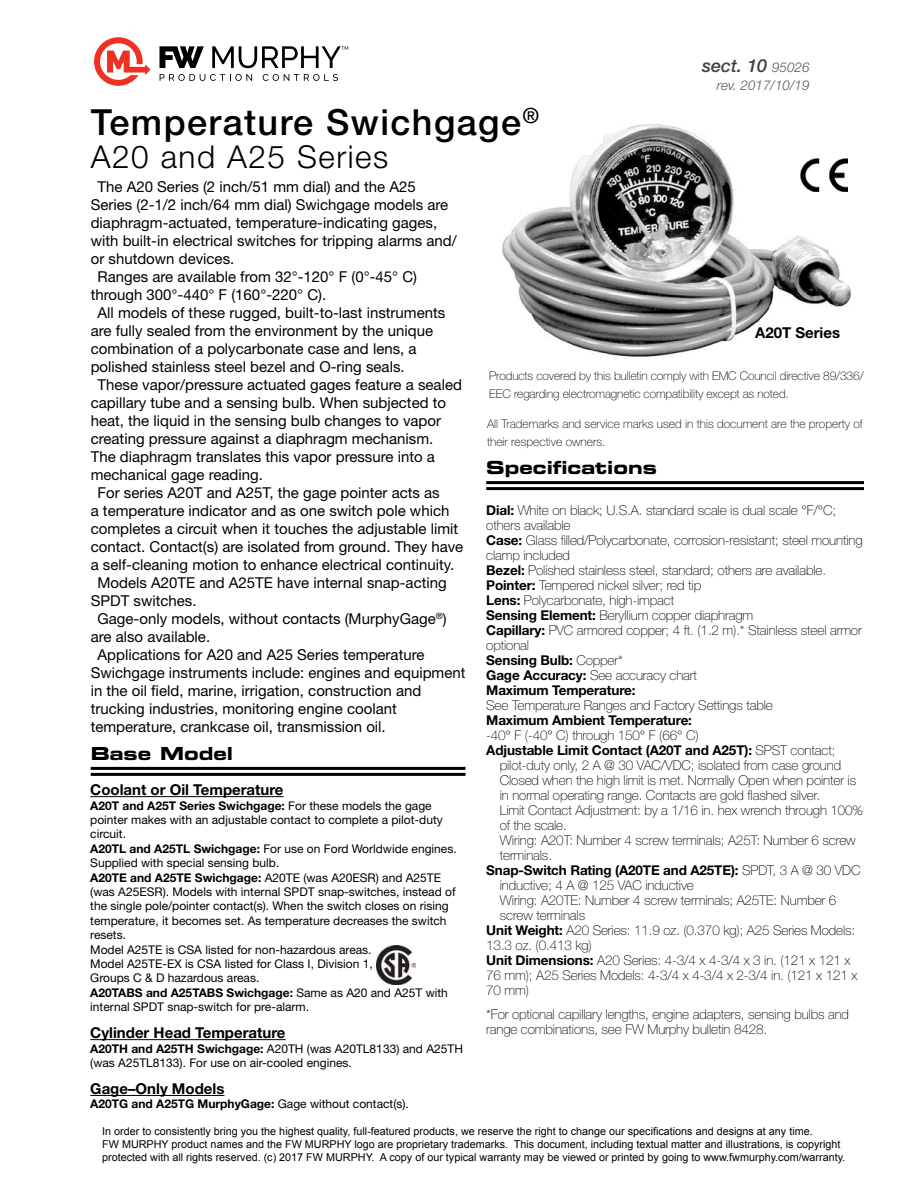
<style>
.page{position:relative;width:918px;height:1188px;background:#fff}
.page>*{position:absolute;margin:0;border:0;box-sizing:border-box;transform-origin:0 0}
.t1{font:500 36px "Helvetica Neue LT Std";letter-spacing:.04em;color:#000}
.t2{font:300 31.5px "Helvetica Neue LT Std";letter-spacing:.05em;color:#000}
.t3{font:18px "Eurostile LT Std Bold Ex 2";color:#000}
.t4{font:italic 500 18px "Helvetica Neue LT Std";color:#414042}
.t5{font:15px "Helvetica Neue LT Std";color:#000}
.t6{font:700 15px "Helvetica Neue LT Std";color:#000}
.t7{font:100 13.5px/15px "Helvetica Neue LT Std";letter-spacing:-.01em;color:#000}
.t8{font:700 13.5px "Helvetica Neue LT Std";letter-spacing:-.01em;color:#000}
.t9{font:italic 300 13.5px "Helvetica Neue LT Std";color:#58595b}
.t10{font:12px/14.4px "Helvetica Neue LT Std";color:#000}
.t11{font:100 12px/18px "Helvetica Neue LT Std";letter-spacing:-.01em;color:#000}
.t12{font:700 12px "Helvetica Neue LT Std";color:#000}
.t13{font:10.8px/12.9px "Arial";color:#000}
.s1{font-weight:300;font-size:13.5px;color:#58595b}
.s2{font-weight:700}
.s3{font-weight:400}
.s4{font-weight:100}
</style>
<div class="page">
<svg style="left:94px;top:37px;width:57px;height:49px"></svg>
<svg style="left:160px;top:74px;width:92px;height:7px"></svg>
<svg style="left:263px;top:74px;width:75px;height:7px"></svg>
<svg style="left:159px;top:46px;width:45px;height:22px"></svg>
<svg style="left:212px;top:46px;width:136px;height:22px"></svg>
<img style="left:502px;top:124px;width:349px;height:233px">
<div style="left:755px;top:325px;width:88px;height:36px;background:#fff"></div>
<hr style="left:486px;top:481px;width:378px;height:3px;background:#000">
<hr style="left:486px;top:487px;width:378px;height:3px;background:#000">
<img style="left:800px;top:158px;width:47px;height:34px">
<hr style="left:91px;top:767px;width:374px;height:3px;background:#000">
<hr style="left:91px;top:773px;width:374px;height:3px;background:#000">
<hr style="left:90px;top:796px;width:194px;height:1px;background:#000">
<hr style="left:90px;top:1039px;width:196px;height:1px;background:#000">
<hr style="left:90px;top:1095px;width:134px;height:1px;background:#000">
<img style="left:376px;top:945px;width:39px;height:40px">
<h1 class="t1" style="left:91px;top:101px;width:450px">Temperature Swichgage<sup>®</sup></h1>
<p class="t4" style="left:702px;top:55px;width:109px">sect. 10 <span class="s1">95026</span></p>
<p class="t9" style="left:717px;top:77px;width:94px">rev. 2017/10/19</p>
<h2 class="t2" style="left:91px;top:137px;width:299px">A20 and A25 Series</h2>
<p class="t5" style="left:98px;top:178px;width:320px">The A20 Series (2 inch/51 mm dial) and the A25</p>
<p class="t5" style="left:91px;top:196px;width:359px">Series (2-1/2 inch/64 mm dial) Swichgage models are</p>
<p class="t5" style="left:91px;top:214px;width:348px">diaphragm-actuated, temperature-indicating gages,</p>
<p class="t5" style="left:91px;top:232px;width:368px">with built-in electrical switches for tripping alarms and/</p>
<p class="t5" style="left:91px;top:250px;width:145px">or shutdown devices.</p>
<p class="t5" style="left:98px;top:268px;width:321px">Ranges are available from 32°-120° F (0°-45° C)</p>
<p class="t5" style="left:91px;top:286px;width:237px">through 300°-440° F (160°-220° C).</p>
<p class="t5" style="left:98px;top:304px;width:349px">All models of these rugged, built-to-last instruments</p>
<p class="t5" style="left:91px;top:322px;width:344px">are fully sealed from the environment by the unique</p>
<p class="t5" style="left:91px;top:340px;width:327px">combination of a polycarbonate case and lens, a</p>
<p class="t5" style="left:91px;top:358px;width:315px">polished stainless steel bezel and O-ring seals.</p>
<p class="t5" style="left:98px;top:376px;width:366px">These vapor/pressure actuated gages feature a sealed</p>
<p class="t5" style="left:91px;top:394px;width:357px">capillary tube and a sensing bulb. When subjected to</p>
<p class="t5" style="left:91px;top:412px;width:352px">heat, the liquid in the sensing bulb changes to vapor</p>
<p class="t5" style="left:91px;top:430px;width:344px">creating pressure against a diaphragm mechanism.</p>
<p class="t5" style="left:91px;top:448px;width:346px">The diaphragm translates this vapor pressure into a</p>
<p class="t5" style="left:91px;top:466px;width:174px">mechanical gage reading.</p>
<p class="t5" style="left:98px;top:484px;width:344px">For series A20T and A25T, the gage pointer acts as</p>
<p class="t5" style="left:91px;top:502px;width:360px">a temperature indicator and as one switch pole which</p>
<p class="t5" style="left:91px;top:520px;width:369px">completes a circuit when it touches the adjustable limit</p>
<p class="t5" style="left:91px;top:538px;width:374px">contact. Contact(s) are isolated from ground. They have</p>
<p class="t5" style="left:91px;top:556px;width:365px">a self-cleaning motion to enhance electrical continuity.</p>
<p class="t5" style="left:98px;top:574px;width:351px">Models A20TE and A25TE have internal snap-acting</p>
<p class="t5" style="left:91px;top:592px;width:107px">SPDT switches.</p>
<p class="t5" style="left:98px;top:610px;width:351px">Gage-only models, without contacts (MurphyGage<sup>®</sup>)</p>
<p class="t5" style="left:91px;top:628px;width:121px">are also available.</p>
<p class="t5" style="left:98px;top:646px;width:329px">Applications for A20 and A25 Series temperature</p>
<p class="t5" style="left:91px;top:664px;width:376px">Swichgage instruments include: engines and equipment</p>
<p class="t5" style="left:91px;top:682px;width:332px">in the oil field, marine, irrigation, construction and</p>
<p class="t5" style="left:91px;top:700px;width:308px">trucking industries, monitoring engine coolant</p>
<p class="t5" style="left:91px;top:718px;width:297px">temperature, crankcase oil, transmission oil.</p>
<p class="t3" style="left:91px;top:741px;width:144px">Base Model</p>
<p class="t6" style="left:90px;top:781px;width:195px">Coolant or Oil Temperature</p>
<p class="t10" style="left:90px;top:798px;width:368px"><span class="s2">A20T and A25T Series Swichgage:</span> For these models the gage pointer makes with an adjustable contact to complete a pilot-duty circuit.<br><span class="s2">A20TL and A25TL Swichgage:</span> For use on Ford Worldwide engines.<br>Supplied with special sensing bulb.<br><span class="s2">A20TE and A25TE Swichgage:</span> A20TE (was A20ESR) and A25TE (was A25ESR). Models with internal SPDT snap-switches, instead of the single pole/pointer contact(s). When the switch closes on rising temperature, it becomes set. As temperature decreases the switch resets.<br>Model A25TE is CSA listed for non-hazardous areas.<br>Model A25TE-EX is CSA listed for Class I, Division 1,<br>Groups C &amp; D hazardous areas.<br><span class="s2">A20TABS and A25TABS Swichgage:</span> Same as A20 and A25T with internal SPDT snap-switch for pre-alarm.</p>
<p class="t6" style="left:90px;top:1024px;width:197px">Cylinder Head Temperature</p>
<p class="t10" style="left:90px;top:1041px;width:374px"><span class="s2">A20TH and A25TH Swichgage:</span> A20TH (was A20TL8133) and A25TH (was A25TL8133). For use on air-cooled engines.</p>
<p class="t6" style="left:90px;top:1079px;width:136px">Gage–Only Models</p>
<p class="t12" style="left:90px;top:1097px;width:320px">A20TG and A25TG MurphyGage: <span class="s3">Gage without contact(s).</span></p>
<p class="t6" style="left:755px;top:323px;width:87px">A20T Series</p>
<p class="t11" style="left:489px;top:367px;width:376px">Products covered by this bulletin comply with EMC Council directive 89/336/<br>EEC regarding electromagnetic compatibility except as noted.</p>
<p class="t11" style="left:487px;top:415px;width:377px">All Trademarks and service marks used in this document are the property of their respective owners.</p>
<p class="t3" style="left:486px;top:455px;width:172px">Specifications</p>
<p class="t7" style="left:486px;top:503px;width:378px"><span class="s2">Dial:</span> White on black; U.S.A. standard scale is dual scale °F/°C; others available<br><span class="s2">Case:</span> Glass filled/Polycarbonate, corrosion-resistant; steel mounting clamp included<br><span class="s2">Bezel:</span> Polished stainless steel, standard; others are available.<br><span class="s2">Pointer:</span> Tempered nickel silver; red tip<br><span class="s2">Lens:</span> Polycarbonate, high-impact<br><span class="s2">Sensing Element:</span> Beryllium copper diaphragm<br><span class="s2">Capillary:</span> PVC armored copper; 4 ft. (1.2 m).* Stainless steel armor optional<br><span class="s2">Sensing Bulb:</span> Copper*<br><span class="s2">Gage Accuracy:</span> See accuracy chart<br><span class="s2">Maximum Temperature:</span></p>
<p class="t7" style="left:486px;top:698px;width:288px">See Temperature Ranges and Factory Settings table</p>
<p class="t8" style="left:486px;top:712px;width:207px">Maximum Ambient Temperature:</p>
<p class="t7" style="left:486px;top:728px;width:214px">-40° F (-40° C) through 150° F (66° C)</p>
<p class="t8" style="left:486px;top:742px;width:351px">Adjustable Limit Contact (A20T and A25T): <span class="s4">SPST contact;</span></p>
<p class="t7" style="left:500px;top:758px;width:343px">pilot-duty only, 2 A @ 30 VAC/VDC; isolated from case ground</p>
<p class="t7" style="left:500px;top:773px;width:358px">Closed when the high limit is met. Normally Open when pointer is</p>
<p class="t7" style="left:500px;top:788px;width:322px">in normal operating range. Contacts are gold flashed silver.</p>
<p class="t7" style="left:500px;top:803px;width:365px">Limit Contact Adjustment: by a 1/16 in. hex wrench through 100%</p>
<p class="t7" style="left:500px;top:818px;width:69px">of the scale.</p>
<p class="t7" style="left:500px;top:833px;width:358px">Wiring: A20T: Number 4 screw terminals; A25T: Number 6 screw</p>
<p class="t7" style="left:500px;top:848px;width:54px">terminals.</p>
<p class="t8" style="left:486px;top:862px;width:376px">Snap-Switch Rating (A20TE and A25TE): <span class="s4">SPDT, 3 A @ 30 VDC</span></p>
<p class="t7" style="left:500px;top:878px;width:196px">inductive; 4 A @ 125 VAC inductive</p>
<p class="t7" style="left:500px;top:893px;width:338px">Wiring: A20TE: Number 4 screw terminals; A25TE: Number 6</p>
<p class="t7" style="left:500px;top:908px;width:87px">screw terminals</p>
<p class="t7" style="left:486px;top:923px;width:371px"><span class="s2">Unit Weight:</span> A20 Series: 11.9 oz. (0.370 kg); A25 Series Models:</p>
<p class="t7" style="left:486px;top:938px;width:107px">13.3 oz. (0.413 kg)</p>
<p class="t7" style="left:486px;top:953px;width:366px"><span class="s2">Unit Dimensions:</span> A20 Series: 4-3/4 x 4-3/4 x 3 in. (121 x 121 x</p>
<p class="t7" style="left:486px;top:968px;width:373px">76 mm); A25 Series Models: 4-3/4 x 4-3/4 x 2-3/4 in. (121 x 121 x</p>
<p class="t7" style="left:486px;top:983px;width:44px">70 mm)</p>
<p class="t7" style="left:486px;top:1007px;width:364px">*For optional capillary lengths, engine adapters, sensing bulbs and range combinations, see FW Murphy bulletin 8428.</p>
<p class="t13" style="left:102px;top:1125px;width:745px">In order to consistently bring you the highest quality, full-featured products, we reserve the right to change our specifications and designs at any time.<br>FW MURPHY product names and the FW MURPHY logo are proprietary trademarks. This document, including textual matter and illustrations, is copyright protected with all rights reserved. (c) 2017 FW MURPHY. A copy of our typical warranty may be viewed or printed by going to www.fwmurphy.com/warranty.</p>
</div>
